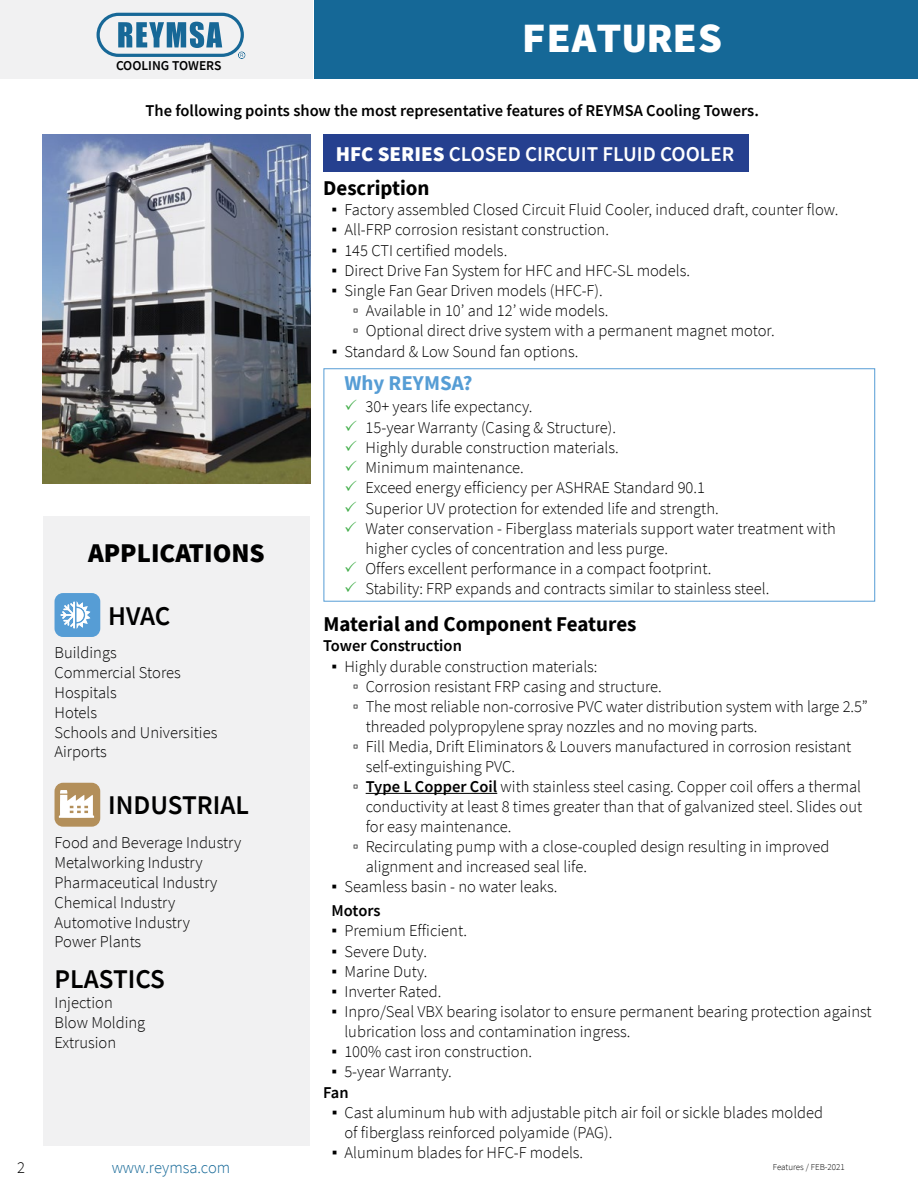
<style>
.page{position:relative;width:918px;height:1188px;background:#fff}
.page>*{position:absolute;margin:0;border:0;box-sizing:border-box;transform-origin:0 0}
.t1{font:42px "Source Code Variable";color:#fff}
.t2{font:600 27px "Source Sans Pro";color:#000}
.t3{font:900 27px "Source Sans Pro";color:#000}
.t4{font:700 21px "Source Sans Pro";color:#000}
.t5{font:600 21px "Source Sans Pro";color:#fff}
.t6{font:700 21px "Source Sans Pro";color:#569dd5}
.t7{font:300 16.5px/19.8px "Source Sans Pro";color:#000}
.t8{font:600 16.5px "Source Sans Pro";color:#000}
.t9{font:300 16.5px "Source Sans Pro";color:#156897}
.t10{font:600 13.5px "Source Sans Pro";color:#000}
.t11{font:300 9px "Source Sans Pro";color:#000}
.s1{font-weight:900}
.s2{font-family:"Arial";font-weight:400}
.s3{color:#41ad49}
.s4{font-weight:600}
</style>
<div class="page">
<div style="left:43px;top:516px;width:267px;height:629px;background:#f1f1f2"></div>
<img style="left:43px;top:135px;width:267px;height:349px">
<div style="left:323px;top:134px;width:426px;height:37px;background:#25408f"></div>
<hr style="left:366px;top:793px;width:131px;height:1px;background:#000">
<svg style="left:323px;top:368px;width:552px;height:234px"></svg>
<div style="left:55px;top:593px;width:45px;height:44px;background:#569dd5;border-radius:9px"></div>
<svg style="left:60px;top:601px;width:30px;height:28px"></svg>
<div style="left:55px;top:783px;width:45px;height:44px;background:#b38f5a;border-radius:9px"></div>
<svg style="left:59px;top:790px;width:35px;height:28px"></svg>
<div style="left:0;top:0;width:313px;height:79px;background:#f1f1f2"></div>
<div style="left:314px;top:0;width:604px;height:79px;background:#156897"></div>
<svg style="left:97px;top:13px;width:148px;height:46px"></svg>
<p class="t10" style="left:116px;top:56px;width:107px">COOLING TOWERS</p>
<h1 class="t1" style="left:521px;top:8px;width:203px">FEATURES</h1>
<p class="t8" style="left:146px;top:100px;width:615px">The following points show the most representative features of REYMSA Cooling Towers.</p>
<p class="t5" style="left:336px;top:140px;width:400px"><span class="s1">HFC SERIES</span> CLOSED CIRCUIT FLUID COOLER</p>
<h2 class="t3" style="left:88px;top:534px;width:178px">APPLICATIONS</h2>
<h2 class="t2" style="left:108px;top:598px;width:64px">HVAC</h2>
<p class="t7" style="left:55px;top:643px;width:164px">Buildings<br>Commercial Stores<br>Hospitals<br>Hotels<br>Schools and Universities<br>Airports</p>
<h2 class="t2" style="left:108px;top:787px;width:142px">INDUSTRIAL</h2>
<p class="t7" style="left:55px;top:833px;width:188px">Food and Beverage Industry<br>Metalworking Industry<br>Pharmaceutical Industry<br>Chemical Industry<br>Automotive Industry<br>Power Plants</p>
<h2 class="t2" style="left:55px;top:962px;width:112px">PLASTICS</h2>
<p class="t7" style="left:55px;top:993px;width:92px">Injection<br>Blow Molding<br>Extrusion</p>
<p class="t4" style="left:323px;top:174px;width:108px">Description</p>
<p class="t7" style="left:332px;top:200px;width:508px"><span class="s2">▪</span> Factory assembled Closed Circuit Fluid Cooler, induced draft, counter flow.</p>
<p class="t7" style="left:332px;top:220px;width:279px"><span class="s2">▪</span> All-FRP corrosion resistant construction.</p>
<p class="t7" style="left:332px;top:240px;width:177px"><span class="s2">▪</span> 145 CTI certified models.</p>
<p class="t7" style="left:332px;top:260px;width:360px"><span class="s2">▪</span> Direct Drive Fan System for HFC and HFC-SL models.</p>
<p class="t7" style="left:353px;top:280px;width:423px;line-height:20.2px;text-indent:-21px"><span class="s2">▪</span> Single Fan Gear Driven models (HFC-F).<br><span class="s2">▫</span> Available in 10’ and 12’ wide models.<br><span class="s2">▫</span> Optional direct drive system with a permanent magnet motor.</p>
<p class="t7" style="left:332px;top:341px;width:248px"><span class="s2">▪</span> Standard &amp; Low Sound fan options.</p>
<p class="t6" style="left:344px;top:369px;width:130px">Why REYMSA?</p>
<p class="t7" style="left:344px;top:397px;width:190px"><span class="s3">✓</span> 30+ years life expectancy.</p>
<p class="t7" style="left:344px;top:417px;width:273px"><span class="s3">✓</span> 15-year Warranty (Casing &amp; Structure).</p>
<p class="t7" style="left:344px;top:437px;width:276px"><span class="s3">✓</span> Highly durable construction materials.</p>
<p class="t7" style="left:344px;top:458px;width:181px"><span class="s3">✓</span> Minimum maintenance.</p>
<p class="t7" style="left:344px;top:478px;width:362px"><span class="s3">✓</span> Exceed energy efficiency per ASHRAE Standard 90.1</p>
<p class="t7" style="left:344px;top:498px;width:376px"><span class="s3">✓</span> Superior UV protection for extended life and strength.</p>
<p class="t7" style="left:366px;top:518px;width:472px;text-indent:-21px"><span class="s3">✓</span> Water conservation - Fiberglass materials support water treatment with higher cycles of concentration and less purge.</p>
<p class="t7" style="left:344px;top:558px;width:369px"><span class="s3">✓</span> Offers excellent performance in a compact footprint.</p>
<p class="t7" style="left:344px;top:579px;width:427px"><span class="s3">✓</span> Stability: FRP expands and contracts similar to stainless steel.</p>
<p class="t4" style="left:324px;top:610px;width:314px">Material and Component Features</p>
<p class="t8" style="left:323px;top:635px;width:140px">Tower Construction</p>
<p class="t7" style="left:332px;top:656px;width:267px"><span class="s2">▪</span> Highly durable construction materials:</p>
<p class="t7" style="left:353px;top:677px;width:310px"><span class="s2">▫</span> Corrosion resistant FRP casing and structure.</p>
<p class="t7" style="left:353px;top:697px;width:516px"><span class="s2">▫</span> The most reliable non-corrosive PVC water distribution system with large 2.5”</p>
<p class="t7" style="left:366px;top:717px;width:393px">threaded polypropylene spray nozzles and no moving parts.</p>
<p class="t7" style="left:353px;top:737px;width:500px"><span class="s2">▫</span> Fill Media, Drift Eliminators &amp; Louvers manufactured in corrosion resistant</p>
<p class="t7" style="left:366px;top:757px;width:151px">self-extinguishing PVC.</p>
<p class="t7" style="left:353px;top:777px;width:510px"><span class="s2">▫</span> <span class="s4">Type L Copper Coil</span> with stainless steel casing. Copper coil offers a thermal</p>
<p class="t7" style="left:366px;top:797px;width:498px">conductivity at least 8 times greater than that of galvanized steel. Slides out</p>
<p class="t7" style="left:366px;top:816px;width:147px">for easy maintenance.</p>
<p class="t7" style="left:353px;top:837px;width:478px"><span class="s2">▫</span> Recirculating pump with a close-coupled design resulting in improved</p>
<p class="t7" style="left:366px;top:856px;width:223px">alignment and increased seal life.</p>
<p class="t7" style="left:332px;top:875px;width:227px;line-height:24px"><span class="s2">▪</span> Seamless basin - no water leaks.<br><span class="s4">Motors</span></p>
<p class="t7" style="left:332px;top:921px;width:137px"><span class="s2">▪</span> Premium Efficient.</p>
<p class="t7" style="left:332px;top:941px;width:97px"><span class="s2">▪</span> Severe Duty.</p>
<p class="t7" style="left:332px;top:961px;width:97px"><span class="s2">▪</span> Marine Duty.</p>
<p class="t7" style="left:332px;top:982px;width:111px"><span class="s2">▪</span> Inverter Rated.</p>
<p class="t7" style="left:344px;top:1002px;width:529px;text-indent:-13px"><span class="s2">▪</span> Inpro/Seal VBX bearing isolator to ensure permanent bearing protection against lubrication loss and contamination ingress.</p>
<p class="t7" style="left:332px;top:1042px;width:202px"><span class="s2">▪</span> 100% cast iron construction.</p>
<p class="t7" style="left:323px;top:1062px;width:130px;line-height:20.2px;text-indent:8px"><span class="s2">▪</span> 5-year Warranty.<br><span class="s4">Fan</span></p>
<p class="t7" style="left:344px;top:1103px;width:480px;text-indent:-13px"><span class="s2">▪</span> Cast aluminum hub with adjustable pitch air foil or sickle blades molded of fiberglass reinforced polyamide (PAG).</p>
<p class="t7" style="left:332px;top:1143px;width:253px"><span class="s2">▪</span> Aluminum blades for HFC-F models.</p>
<p class="t7" style="left:17px;top:1158px;width:9px">2</p>
<p class="t9" style="left:112px;top:1157px;width:120px">www.reymsa.com</p>
<p class="t11" style="left:773px;top:1162px;width:73px">Features / FEB-2021</p>
</div>
